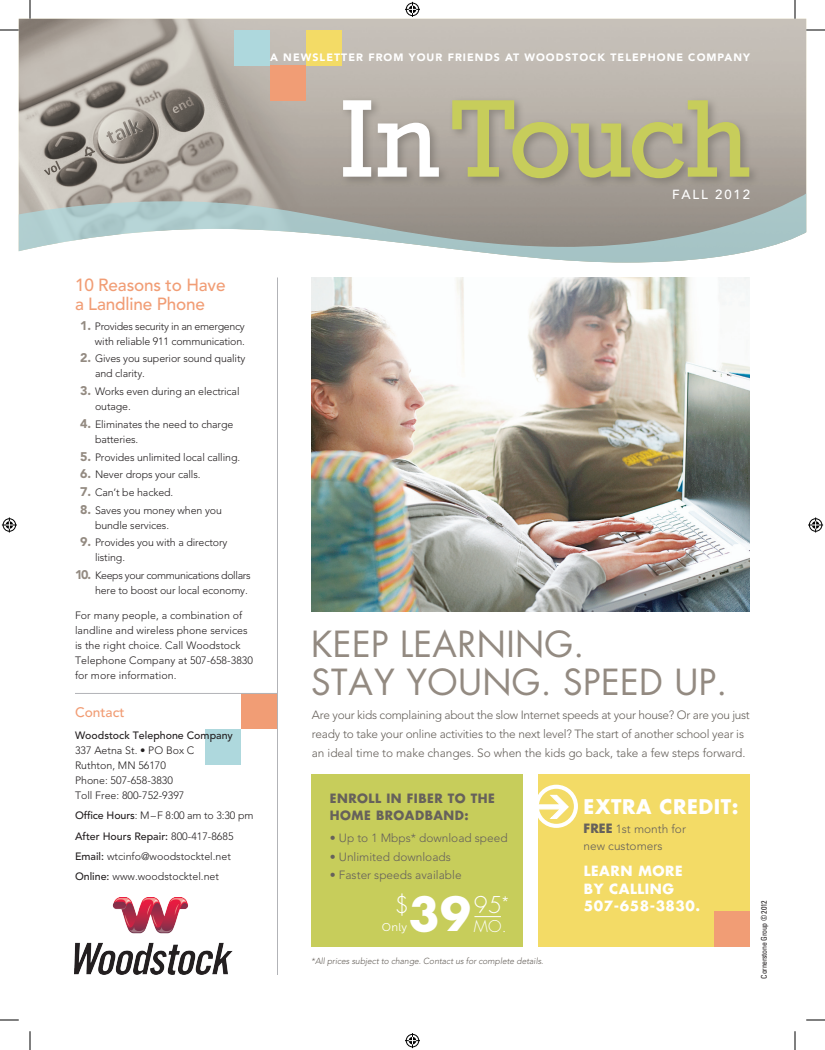
<style>
.page{position:relative;width:825px;height:1050px;background:#fff}
.page>*{position:absolute;margin:0;border:0;box-sizing:border-box;transform-origin:0 0}
.t1{font:112.5px "Rockwell";letter-spacing:-.02em;color:#c7cd5b}
.t2{font:700 45px "Futura";color:#fff}
.t3{font:35px/37.5px "Futura";letter-spacing:.01em;color:#938a81}
.t4{font:300 22.5px "Futura";color:#fff}
.t5{font:700 19.75px "Futura";letter-spacing:.03em;color:#fff}
.t6{font:500 17.5px/19.4px "Avenir";letter-spacing:-.01em;color:#f19d75}
.t7{font:300 15.75px "Futura";color:#fff}
.t8{font:700 13.75px/17.5px "Futura";letter-spacing:.04em;color:#fff}
.t9{font:500 13.75px "Avenir";color:#f19d75}
.t10{font:13.75px "Museo Sans 300";color:#fff}
.t11{font:500 13.12px "Avenir";letter-spacing:.14em;color:#fff}
.t12{font:700 12.5px/16.9px "Futura";letter-spacing:.04em;color:#66615b}
.t13{font:300 11.88px/18.8px "Avenir";letter-spacing:-.005em;color:#66615b}
.t14{font:11.25px "Museo Sans 300";color:#fff}
.t15{font:300 10.62px/15px "Avenir";letter-spacing:-.01em;color:#231f20}
.t16{font:300 10.62px/15px "Avenir";letter-spacing:-.035em;color:#231f20;text-align:right}
.t17{font:900 10.62px "Avenir";letter-spacing:.1em;color:#fff}
.t18{font:500 10.62px "Avenir";color:#231f20}
.t19{font:italic 300 8.75px "Avenir";letter-spacing:-.005em;color:#66615b}
.t20{font:condensed 7.75px "Univers";letter-spacing:-.03em;color:#231f20}
.s1{color:#fff}
.s2{font-weight:900;font-size:12.5px;color:#938a81}
.s3{font-weight:500}
.s4{font-family:"Futura";font-weight:700;font-size:12.5px}
</style>
<div class="page">
<img style="left:19px;top:19px;width:787px;height:174px">
<div style="left:205px;top:729px;width:36px;height:36px;background:#aed8dd"></div>
<div style="left:241px;top:693px;width:36px;height:36px;background:#f19d75"></div>
<img style="left:75px;top:898px;width:158px;height:77px">
<div style="left:339px;top:96px;width:421px;height:93px;background:#66615b;opacity:.5"></div>
<svg style="left:19px;top:193px;width:787px;height:70px"></svg>
<div style="left:270px;top:65px;width:36px;height:36px;background:#f19d75"></div>
<div style="left:234px;top:30px;width:36px;height:36px;background:#aed8dd"></div>
<div style="left:307px;top:30px;width:35px;height:36px;background:#f3db66"></div>
<img style="left:312px;top:278px;width:437px;height:334px">
<hr style="left:277px;top:278px;width:1px;height:697px;background:#b2b3b7">
<hr style="left:75px;top:693px;width:203px;height:1px;background:#b2b3b7">
<div style="left:311px;top:774px;width:212px;height:173px;background:#c7cd5b"></div>
<div style="left:539px;top:774px;width:211px;height:173px;background:#f3db66"></div>
<svg style="left:474px;top:916px;width:27px;height:1px"></svg>
<div style="left:535px;top:785px;width:43px;height:43px;border:4px solid #fff;border-radius:50%"></div>
<svg style="left:536px;top:794px;width:34px;height:26px"></svg>
<div style="left:714px;top:911px;width:36px;height:36px;background:#f19d75"></div>
<svg style="left:0;top:29px;width:19px;height:2px"></svg>
<svg style="left:806px;top:29px;width:19px;height:2px"></svg>
<svg style="left:0;top:1019px;width:19px;height:2px"></svg>
<svg style="left:806px;top:1019px;width:19px;height:2px"></svg>
<svg style="left:29px;top:0;width:2px;height:19px"></svg>
<svg style="left:29px;top:1031px;width:2px;height:19px"></svg>
<svg style="left:794px;top:0;width:2px;height:19px"></svg>
<svg style="left:794px;top:1031px;width:2px;height:19px"></svg>
<svg style="left:405px;top:2px;width:15px;height:15px"></svg>
<svg style="left:405px;top:1033px;width:15px;height:15px"></svg>
<svg style="left:2px;top:518px;width:15px;height:14px"></svg>
<svg style="left:808px;top:518px;width:15px;height:14px"></svg>
<p class="t17" style="left:270px;top:50px;width:481px">A NEWSLETTER FROM YOUR FRIENDS AT WOODSTOCK TELEPHONE COMPANY</p>
<h1 class="t1" style="left:340px;top:74px;width:412px"><span class="s1">In</span>Touch</h1>
<p class="t11" style="left:672px;top:187px;width:79px">FALL 2012</p>
<h3 class="t6" style="left:75px;top:276px;width:152px">10 Reasons to Have a Landline Phone</h3>
<p class="t15" style="left:80px;top:319px;width:166px;text-align:right"><span class="s2">1.</span> Provides security in an emergency with reliable 911 communication.</p>
<p class="t15" style="left:95px;top:351px;width:152px;text-indent:-15px"><span class="s2">2.</span> Gives you superior sound quality and clarity.</p>
<p class="t15" style="left:95px;top:384px;width:146px;text-indent:-15px"><span class="s2">3.</span> Works even during an electrical outage.</p>
<p class="t15" style="left:95px;top:417px;width:140px;text-indent:-15px"><span class="s2">4.</span> Eliminates the need to charge batteries.</p>
<p class="t15" style="left:80px;top:449px;width:162px"><span class="s2">5.</span> Provides unlimited local calling.</p>
<p class="t15" style="left:80px;top:467px;width:122px"><span class="s2">6.</span> Never drops your calls.</p>
<p class="t15" style="left:80px;top:485px;width:95px"><span class="s2">7.</span> Can’t be hacked.</p>
<p class="t15" style="left:95px;top:503px;width:128px;text-indent:-15px"><span class="s2">8.</span> Saves you money when you bundle services.</p>
<p class="t15" style="left:95px;top:535px;width:134px;text-indent:-15px"><span class="s2">9.</span> Provides you with a directory listing.</p>
<p class="t16" style="left:75px;top:568px;width:177px"><span class="s2">10.</span> Keeps your communications dollars here to boost our local economy.</p>
<p class="t15" style="left:75px;top:608px;width:180px">For many people, a combination of landline and wireless phone services is the right choice. Call Woodstock<br>Telephone Company at 507-658-3830 for more information.</p>
<p class="t9" style="left:75px;top:704px;width:51px">Contact</p>
<p class="t18" style="left:75px;top:729px;width:159px">Woodstock Telephone Company</p>
<p class="t15" style="left:75px;top:743px;width:121px">337 Aetna St. • PO Box C<br>Ruthton, MN 56170<br>Phone: 507-658-3830<br>Toll Free: 800-752-9397</p>
<p class="t15" style="left:75px;top:805px;width:180px;line-height:20.4px"><span class="s3">Office Hours</span>: M–F 8:00 am to 3:30 pm <span class="s3">After Hours Repair:</span> 800-417-8685<br><span class="s3">Email:</span> wtcinfo@woodstocktel.net <span class="s3">Online:</span> www.woodstocktel.net</p>
<h3 class="t3" style="left:311px;top:625px;width:418px">KEEP LEARNING.<br>STAY YOUNG. SPEED UP.</h3>
<p class="t13" style="left:312px;top:706px;width:439px">Are your kids complaining about the slow Internet speeds at your house? Or are you just ready to take your online activities to the next level? The start of another school year is an ideal time to make changes. So when the kids go back, take a few steps forward.</p>
<p class="t12" style="left:330px;top:790px;width:165px">ENROLL IN FIBER TO THE<br>HOMEBRO</p>
<p class="t12" style="left:405px;top:807px;width:65px">ADBAND:</p>
<p class="t13" style="left:330px;top:828px;width:179px">• Up to 1 Mbps* download speed</p>
<p class="t13" style="left:330px;top:847px;width:122px">• Unlimited downloads</p>
<p class="t13" style="left:330px;top:866px;width:133px">• Faster speeds available</p>
<h2 class="t2" style="left:409px;top:883px;width:64px">39</h2>
<h3 class="t4" style="left:395px;top:891px;width:15px">$</h3>
<h3 class="t4" style="left:474px;top:891px;width:30px">95</h3>
<p class="t14" style="left:382px;top:921px;width:27px">Only</p>
<h3 class="t7" style="left:474px;top:916px;width:34px">mo.</h3>
<p class="t10" style="left:502px;top:894px;width:8px">*</p>
<p class="t19" style="left:311px;top:955px;width:234px">*All prices subject to change. Contact us for complete details.</p>
<h3 class="t5" style="left:584px;top:793px;width:157px">EXTRA CREDIT:</h3>
<p class="t13" style="left:584px;top:821px;width:104px;line-height:16.9px"><span class="s4">FREE</span> 1st month for new customers</p>
<p class="t8" style="left:584px;top:862px;width:118px">LEARN MORE<br>BY CALLING<br>507-658-3830.</p>
<p class="t20" style="left:759px;top:979px;width:80px;rotate:-90deg">Cornerstone Group © 2012</p>
</div>
